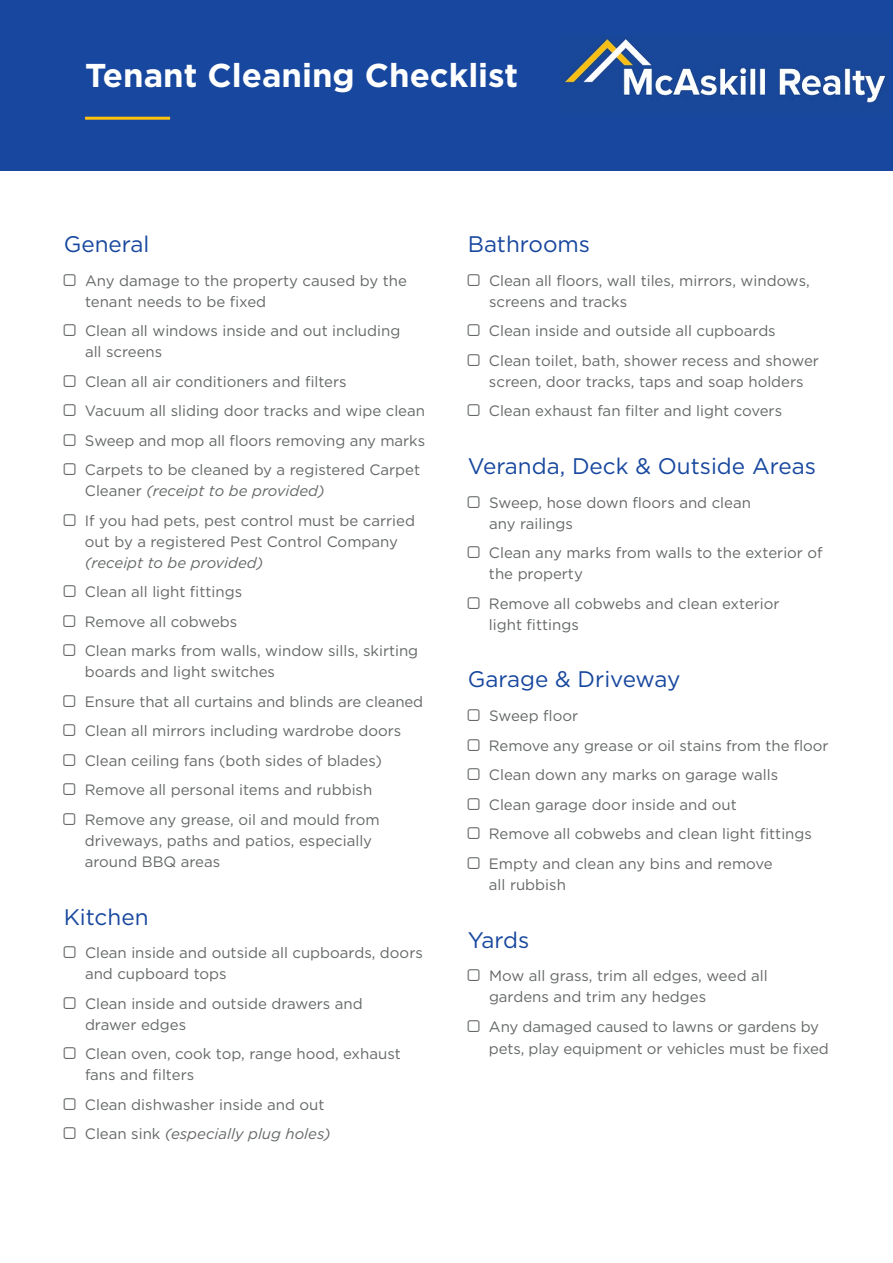
<style>
.page{position:relative;width:893px;height:1263px;background:#fff}
.page>*{position:absolute;margin:0;border:0;box-sizing:border-box;transform-origin:0 0}
.t1{font:700 33px "Gotham";color:#fff}
.t2{font:22.5px "Gotham";color:#17479e}
.t3{font:15px/29.5px "Gotham";color:#656868}
.t4{font:italic 15px "Gotham";color:#656868}
.s1{font-style:italic}
</style>
<div class="page">
<div style="left:0;top:0;width:893px;height:170px;background:#17479e"></div>
<hr style="left:85px;top:117px;width:85px;height:3px;background:#ffc20e">
<img style="left:560px;top:38px;width:326px;height:68px">
<h1 class="t1" style="left:85px;top:53px;width:435px">Tenant Cleaning Checklist</h1>
<h2 class="t2" style="left:64px;top:229px;width:87px">General</h2>
<p class="t3" style="left:85px;top:269px;width:324px;line-height:21px">Any damage to the property caused by the tenant needs to be fixed</p>
<p class="t3" style="left:85px;top:320px;width:317px;line-height:21px">Clean all windows inside and out including all screens</p>
<p class="t3" style="left:85px;top:366px;width:342px">Clean all air conditioners and filters<br>Vacuum all sliding door tracks and wipe clean Sweep and mop all floors removing any marks Carpets to be cleaned by a registered Carpet</p>
<p class="t3" style="left:85px;top:476px;width:331px">Cleaner <span class="s1">(receipt to be provided)<br></span>If you had pets, pest control must be carried</p>
<p class="t3" style="left:85px;top:526px;width:315px">out by a registered Pest Control Company</p>
<p class="t4" style="left:85px;top:553px;width:180px">(receipt to be provided)</p>
<p class="t3" style="left:85px;top:577px;width:335px">Clean all light fittings<br>Remove all cobwebs<br>Clean marks from walls, window sills, skirting</p>
<p class="t3" style="left:85px;top:657px;width:340px">boards and light switches<br>Ensure that all curtains and blinds are cleaned Clean all mirrors including wardrobe doors Clean ceiling fans (both sides of blades)<br>Remove all personal items and rubbish Remove any grease, oil and mould from</p>
<p class="t3" style="left:85px;top:830px;width:289px;line-height:21px">driveways, paths and patios, especially around BBQ areas</p>
<h2 class="t2" style="left:64px;top:902px;width:86px">Kitchen</h2>
<p class="t3" style="left:85px;top:942px;width:339px;line-height:21px">Clean inside and outside all cupboards, doors and cupboard tops</p>
<p class="t3" style="left:85px;top:993px;width:279px;line-height:21px">Clean inside and outside drawers and drawer edges</p>
<p class="t3" style="left:85px;top:1043px;width:317px;line-height:21px">Clean oven, cook top, range hood, exhaust fans and filters</p>
<p class="t3" style="left:85px;top:1089px;width:247px">Clean dishwasher inside and out<br>Clean sink <span class="s1">(especially plug holes)</span></p>
<h2 class="t2" style="left:468px;top:229px;width:124px">Bathrooms</h2>
<p class="t3" style="left:489px;top:269px;width:322px;line-height:21px">Clean all floors, wall tiles, mirrors, windows, screens and tracks</p>
<p class="t3" style="left:489px;top:316px;width:331px">Clean inside and outside all cupboards<br>Clean toilet, bath, shower recess and shower</p>
<p class="t3" style="left:489px;top:366px;width:316px">screen, door tracks, taps and soap holders<br>Clean exhaust fan filter and light covers</p>
<h2 class="t2" style="left:468px;top:452px;width:350px">Veranda, Deck &amp; Outside Areas</h2>
<p class="t3" style="left:489px;top:492px;width:264px;line-height:21px">Sweep, hose down floors and clean any railings</p>
<p class="t3" style="left:489px;top:542px;width:335px;line-height:21px">Clean any marks from walls to the exterior of the property</p>
<p class="t3" style="left:489px;top:593px;width:292px;line-height:21px">Remove all cobwebs and clean exterior light fittings</p>
<h2 class="t2" style="left:468px;top:665px;width:214px">Garage &amp; Driveway</h2>
<p class="t3" style="left:489px;top:701px;width:341px">Sweep floor<br>Remove any grease or oil stains from the floor Clean down any marks on garage walls<br>Clean garage door inside and out<br>Remove all cobwebs and clean light fittings Empty and clean any bins and remove</p>
<p class="t3" style="left:489px;top:869px;width:78px">all rubbish</p>
<h2 class="t2" style="left:468px;top:925px;width:63px">Yards</h2>
<p class="t3" style="left:489px;top:965px;width:280px;line-height:21px">Mow all grass, trim all edges, weed all gardens and trim any hedges</p>
<p class="t3" style="left:489px;top:1015px;width:341px;line-height:22.5px">Any damaged caused to lawns or gardens by pets, play equipment or vehicles must be fixed</p>
</div>
